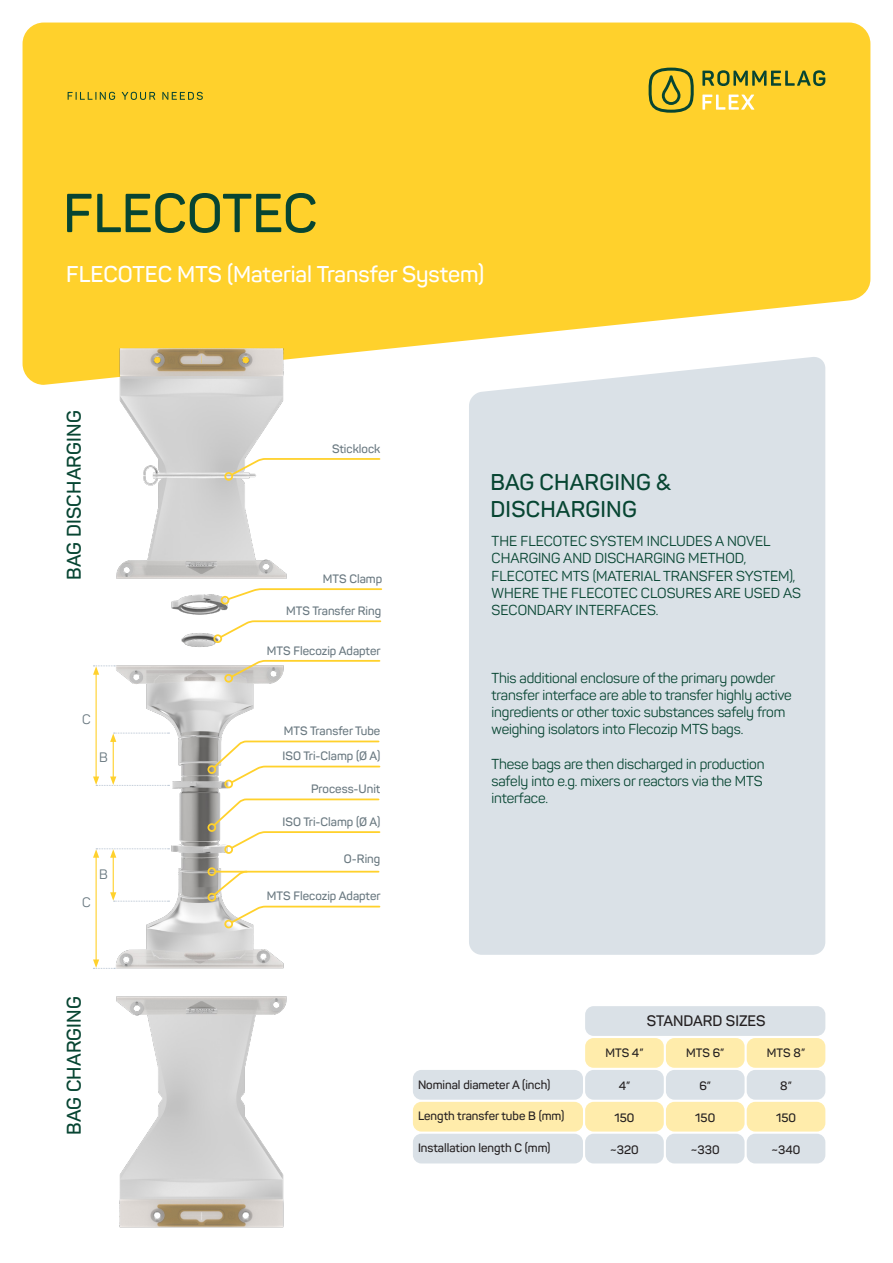
<style>
.page{position:relative;width:893px;height:1263px;background:#fff}
.page>*{position:absolute;margin:0;border:0;box-sizing:border-box;transform-origin:0 0}
.t1{font:600 54px "Panton";color:#074532}
.t2{font:600 22.5px "Panton";color:#fff}
.t3{font:600 22.5px "Panton";letter-spacing:.01em;color:#074532}
.t4{font:600 19.5px "Panton";letter-spacing:.01em;color:#074532}
.t5{font:600 15px "Panton";color:#231f20}
.t6{font:14.25px/17.1px "Panton";letter-spacing:-.01em;color:#074532}
.t7{font:13.5px "Panton";color:#697880}
.t8{font:600 12px "Panton";color:#697880}
.t9{font:600 12px "Panton";color:#231f20}
</style>
<div class="page">
<div style="left:413px;top:1102px;width:170px;height:29px;background:#ffecab;border-radius:9px"></div>
<div style="left:413px;top:1134px;width:170px;height:29px;background:#dae1e7;border-radius:9px"></div>
<div style="left:413px;top:1070px;width:170px;height:30px;background:#dae1e7;border-radius:9px"></div>
<div style="left:585px;top:1070px;width:79px;height:30px;background:#dae1e7;border-radius:9px"></div>
<div style="left:666px;top:1070px;width:79px;height:30px;background:#dae1e7;border-radius:9px"></div>
<div style="left:747px;top:1070px;width:78px;height:30px;background:#dae1e7;border-radius:9px"></div>
<div style="left:585px;top:1134px;width:79px;height:29px;background:#dae1e7;border-radius:9px"></div>
<div style="left:666px;top:1134px;width:79px;height:29px;background:#dae1e7;border-radius:9px"></div>
<div style="left:747px;top:1134px;width:78px;height:29px;background:#dae1e7;border-radius:9px"></div>
<div style="left:747px;top:1038px;width:78px;height:30px;background:#ffecab;border-radius:9px"></div>
<div style="left:666px;top:1038px;width:79px;height:30px;background:#ffecab;border-radius:9px"></div>
<div style="left:585px;top:1038px;width:79px;height:30px;background:#ffecab;border-radius:9px"></div>
<div style="left:585px;top:1102px;width:79px;height:29px;background:#ffecab;border-radius:9px"></div>
<div style="left:666px;top:1102px;width:79px;height:29px;background:#ffecab;border-radius:9px"></div>
<div style="left:747px;top:1102px;width:78px;height:29px;background:#ffecab;border-radius:9px"></div>
<div style="left:585px;top:1006px;width:240px;height:30px;background:#dae1e7;border-radius:9px"></div>
<svg style="left:23px;top:23px;width:847px;height:362px;background:#fed43e"></svg>
<div style="left:469px;top:356px;width:356px;height:599px;background:#dae1e7"></div>
<img style="left:95px;top:596px;width:189px;height:373px">
<img style="left:66px;top:229px;width:280px;height:367px">
<img style="left:116px;top:996px;width:171px;height:232px">
<svg style="left:68px;top:92px;width:135px;height:8px"></svg>
<svg style="left:702px;top:70px;width:123px;height:16px;background:#9c992e"></svg>
<svg style="left:702px;top:95px;width:52px;height:15px"></svg>
<svg style="left:649px;top:68px;width:45px;height:45px;background:#b5a72d"></svg>
<hr style="left:96px;top:672px;width:1px;height:107px;background:#ffd12c">
<hr style="left:96px;top:855px;width:1px;height:107px;background:#ffd12c">
<hr style="left:113px;top:739px;width:1px;height:40px;background:#ffd12c">
<hr style="left:113px;top:855px;width:1px;height:40px;background:#ffd12c">
<svg style="left:93px;top:776px;width:76px;height:10px"></svg>
<svg style="left:93px;top:848px;width:76px;height:10px"></svg>
<svg style="left:110px;top:733px;width:59px;height:9px"></svg>
<svg style="left:110px;top:892px;width:59px;height:10px"></svg>
<svg style="left:93px;top:665px;width:22px;height:10px"></svg>
<svg style="left:93px;top:959px;width:22px;height:10px"></svg>
<div style="left:207px;top:765px;width:9px;height:9px;border:2px solid #ffd12c;border-radius:50%"></div>
<div style="left:207px;top:823px;width:9px;height:9px;border:2px solid #ffd12c;border-radius:50%"></div>
<div style="left:207px;top:893px;width:9px;height:8px;border:2px solid #ffd12c;border-radius:50%"></div>
<svg style="left:206px;top:865px;width:174px;height:32px"></svg>
<div style="left:224px;top:780px;width:9px;height:8px;border:2px solid #ffd12c;border-radius:50%"></div>
<svg style="left:212px;top:740px;width:169px;height:44px"></svg>
<div style="left:224px;top:674px;width:9px;height:9px;border:2px solid #ffd12c;border-radius:50%"></div>
<svg style="left:230px;top:659px;width:151px;height:20px"></svg>
<div style="left:213px;top:634px;width:9px;height:9px;border:2px solid #ffd12c;border-radius:50%"></div>
<svg style="left:219px;top:619px;width:163px;height:20px"></svg>
<div style="left:221px;top:596px;width:8px;height:8px;border:2px solid #ffd12c;border-radius:50%"></div>
<svg style="left:226px;top:587px;width:156px;height:14px"></svg>
<div style="left:224px;top:920px;width:9px;height:8px;border:2px solid #ffd12c;border-radius:50%"></div>
<svg style="left:230px;top:905px;width:151px;height:19px"></svg>
<div style="left:224px;top:845px;width:9px;height:9px;border:2px solid #ffd12c;border-radius:50%"></div>
<svg style="left:212px;top:798px;width:169px;height:52px"></svg>
<div style="left:224px;top:472px;width:9px;height:9px;border:2px solid #ffd12c;border-radius:50%"></div>
<svg style="left:230px;top:457px;width:151px;height:20px"></svg>
<hr style="left:216px;top:871px;width:31px;height:1px;background:#ffd12c">
<p class="t1" style="left:63px;top:180px;width:256px">FLECOTEC</p>
<p class="t2" style="left:66px;top:260px;width:420px">FLECOTEC MTS (Material Transfer System(</p>
<p class="t4" style="left:62px;top:580px;width:171px;rotate:-90deg">BAG DISCHARGING</p>
<p class="t7" style="left:82px;top:711px;width:10px">C</p>
<p class="t7" style="left:99px;top:749px;width:10px">B</p>
<p class="t7" style="left:82px;top:894px;width:10px">C</p>
<p class="t7" style="left:99px;top:865px;width:10px">B</p>
<p class="t8" style="left:332px;top:441px;width:50px">Sticklock</p>
<p class="t8" style="left:323px;top:571px;width:61px">MTS Clamp</p>
<p class="t8" style="left:286px;top:603px;width:97px">MTS Transfer Ring</p>
<p class="t8" style="left:267px;top:643px;width:115px">MTS Flecozip Adapter</p>
<p class="t8" style="left:284px;top:723px;width:98px">MTS Transfer Tube</p>
<p class="t8" style="left:282px;top:749px;width:99px">ISO Tri-Clamp Ø( A(</p>
<p class="t8" style="left:311px;top:781px;width:71px">Process-Unit</p>
<p class="t8" style="left:282px;top:814px;width:99px">ISO Tri-Clamp Ø( A(</p>
<p class="t8" style="left:344px;top:851px;width:38px">O-Ring</p>
<p class="t8" style="left:267px;top:889px;width:115px">MTS Flecozip Adapter</p>
<p class="t3" style="left:491px;top:469px;width:182px">BAG CHARGING &amp;</p>
<p class="t3" style="left:491px;top:496px;width:148px">DISCHARGING</p>
<p class="t6" style="left:492px;top:533px;width:311px">THE FLECOTEC SYSTEM INCLUDES A NOVEL CHARGING AND DISCHARGING METHOD, FLECOTEC MTS (MATERIAL TRANSFER SYSTEM ,( WHERE THE FLECOTEC CLOSURES ARE USED AS SECONDARY INTERFACES.</p>
<p class="t6" style="left:491px;top:669px;width:285px">This additional enclosure of the primary powder</p>
<p class="t6" style="left:491px;top:687px;width:302px">transfer interface are able to transfer highly active ingredients or other toxic substances safely from weighing isolators into Flecozip MTS bags.</p>
<p class="t6" style="left:491px;top:755px;width:275px">These bags are then discharged in production safely into .g.e mixers or reactors via the MTS interface.</p>
<p class="t4" style="left:62px;top:1135px;width:140px;rotate:-90deg">BAG CHARGING</p>
<p class="t9" style="left:418px;top:1077px;width:134px">Nominal diameter A (inch(</p>
<p class="t9" style="left:418px;top:1108px;width:148px">Length transfer tube B (mm(</p>
<p class="t9" style="left:418px;top:1140px;width:134px">Installation length C (mm(</p>
<p class="t5" style="left:647px;top:1012px;width:120px">STANDARD SIZES</p>
<p class="t9" style="left:605px;top:1045px;width:40px">MTS 4”</p>
<p class="t9" style="left:686px;top:1045px;width:40px">MTS 6”</p>
<p class="t9" style="left:767px;top:1045px;width:40px">MTS 8“</p>
<p class="t9" style="left:619px;top:1078px;width:13px">4“</p>
<p class="t9" style="left:699px;top:1078px;width:13px">6“</p>
<p class="t9" style="left:780px;top:1078px;width:13px">8“</p>
<p class="t9" style="left:614px;top:1110px;width:21px">150</p>
<p class="t9" style="left:695px;top:1110px;width:21px">150</p>
<p class="t9" style="left:776px;top:1110px;width:21px">150</p>
<p class="t9" style="left:610px;top:1142px;width:30px">~320</p>
<p class="t9" style="left:691px;top:1142px;width:30px">~330</p>
<p class="t9" style="left:771px;top:1142px;width:30px">~340</p>
</div>
